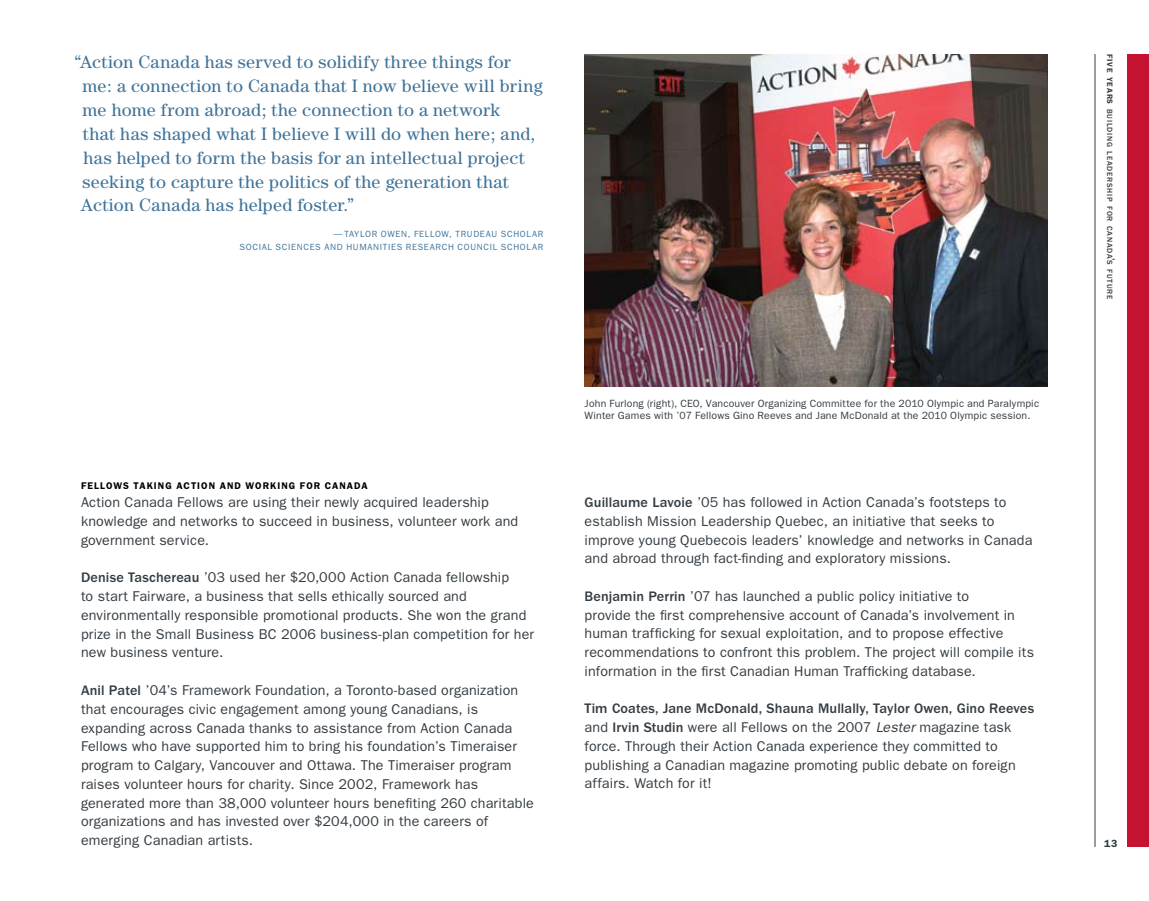
<style>
.page{position:relative;width:1149px;height:901px;background:#fff}
.page>*{position:absolute;margin:0;border:0;box-sizing:border-box;transform-origin:0 0}
.t1{font:18px/23.9px "Century";letter-spacing:.015em;color:#3f739a}
.t2{font:14.25px/18.8px "Franklin Gothic";letter-spacing:.01em;color:#343c42}
.t3{font:500 14.25px "ITC Franklin Gothic Std";letter-spacing:.01em;color:#343c42}
.t4{font:10.5px/12px "Franklin Gothic";letter-spacing:.02em;color:#343c42}
.t5{font:600 10.5px "Franklin Gothic";color:#343c42}
.t6{font:600 9.75px "Franklin Gothic";letter-spacing:.105em;color:#000}
.t7{font:9px "Franklin Gothic";letter-spacing:.075em;color:#3f739a}
.t8{font:500 7.8px "ITC Franklin Gothic Std";letter-spacing:.095em;color:#343c42}
.s1{font-family:"ITC Franklin Gothic Std";font-weight:500}
.s2{font-style:italic}
.s3{font-family:"Franklin Gothic";font-weight:600}
.s4{font-size:11.25px}
</style>
<div class="page">
<hr style="left:1095px;top:54px;width:1px;height:793px;background:#343c42">
<div style="left:1127px;top:54px;width:22px;height:793px;background:#c41230"></div>
<img style="left:585px;top:54px;width:463px;height:333px">
<p class="t1" style="left:81px;top:50px;width:463px;text-indent:-6px">“Action Canada has served to solidify three things for me: a connection to Canada that I now believe will bring me home from abroad; the connection to a network<br>that has shaped what I believe I will do when here; and, has helped to form the basis for an intellectual project seeking to capture the politics of the generation that Action Canada has helped foster.”</p>
<p class="t7" style="left:333px;top:228px;width:181px">— Taylor Owen, Fellow, Trudeau Scho</p>
<p class="t7" style="left:527px;top:228px;width:12px">lar</p>
<p class="t7" style="left:240px;top:241px;width:13px">Socia</p>
<p class="t7" style="left:268px;top:241px;width:64px">l Sci ences and</p>
<p class="t7" style="left:346px;top:241px;width:19px">Humaniti</p>
<p class="t7" style="left:391px;top:241px;width:46px">es Research</p>
<p class="t7" style="left:458px;top:241px;width:25px">Counci</p>
<p class="t7" style="left:493px;top:241px;width:22px">l Scho</p>
<p class="t7" style="left:527px;top:241px;width:12px">lar</p>
<p class="t6" style="left:81px;top:479px;width:288px">FELLOWS TAKING ACTION AND WORKING FOR CANADA</p>
<p class="t2" style="left:81px;top:493px;width:439px">Action Canada Fellows are using their newly acquired leadership knowledge and networks to succeed in business, volunteer work and government service.</p>
<p class="t2" style="left:81px;top:568px;width:455px"><span class="s1">Denise Taschereau</span> ’03 used her $20,000 Action Canada fellowship<br>to start Fairware, a business that sells ethically sourced and environmentally responsible promotional products. She won the grand prize in the Small Business BC 2006 business-plan competition for her new business venture.</p>
<p class="t2" style="left:81px;top:680px;width:454px"><span class="s1">Anil Patel</span> ’04’s Framework Foundation, a Toronto-based organization that encourages civic engagement among young Canadians, is expanding across Canada thanks to assistance from Action Canada Fellows who have supported him to bring his foundation’s Timeraiser program to Calgary, Vancouver and Ottawa. The Timeraiser program raises volunteer hours for charity. Since 2002, Framework has generated more than 38,000 volunteer hours benefiting 260 charitable organizations and has invested over $204,000 in the careers of emerging Canadian artists.</p>
<p class="t4" style="left:585px;top:397px;width:456px">John Furlong (right), CEO, Vancouver Organizing Committee for the 2010 Olympic and Paralympic<br>Winter Games with ’07 Fellows Gino Reeves and Jane McDonald at the 2010 Olympic session.</p>
<p class="t2" style="left:585px;top:492px;width:449px"><span class="s1">Guillaume Lavoie</span> ’05 has followed in Action Canada’s footsteps to establish Mission Leadership Quebec, an initiative that seeks to improve young Quebecois leaders’ knowledge and networks in Canada and abroad through fact-finding and exploratory missions.</p>
<p class="t2" style="left:585px;top:586px;width:451px"><span class="s1">Benjamin Perrin</span> ’07 has launched a public policy initiative to<br>provide the first comprehensive account of Canada’s involvement in human trafficking for sexual exploitation, and to propose effective recommendations to confront this problem. The project will compile its information in the first Canadian Human Trafficking database.</p>
<p class="t3" style="left:585px;top:700px;width:451px">Tim Coates, Jane McDonald, Shauna Mullally, Taylor Owen, Gino Reeves</p>
<p class="t2" style="left:585px;top:717px;width:433px">and <span class="s1">Irvin Studin</span> were all Fellows on the 2007 <span class="s2">Lester</span> magazine task force. Through their Action Canada experience they committed to publishing a Canadian magazine promoting public debate on foreign affairs. Watch for it!</p>
<p class="t8" style="left:1114px;top:54px;width:247px;rotate:90deg"><span class="s3">five years</span> building leadership for canada<span class="s4">’</span>s future</p>
<p class="t5" style="left:1104px;top:837px;width:15px">13</p>
</div>
